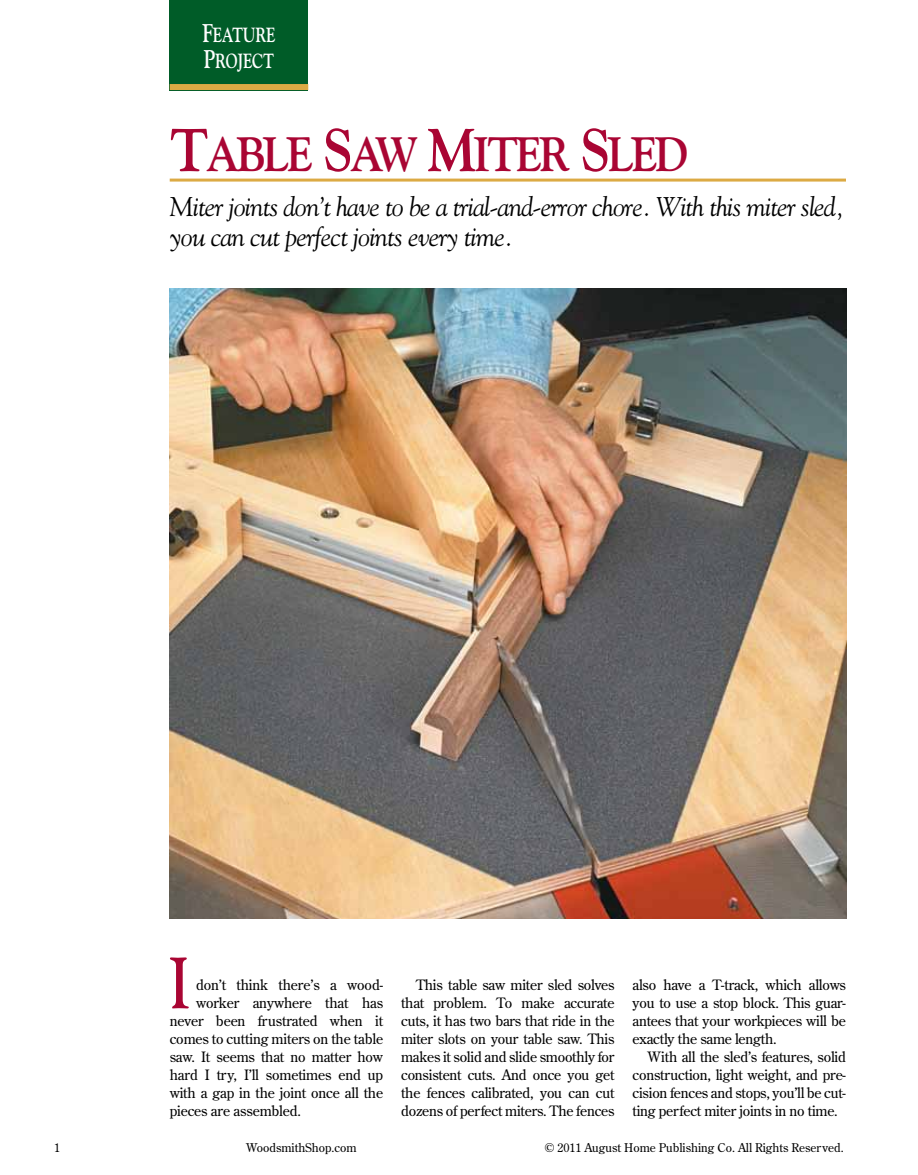
<style>
.page{position:relative;width:918px;height:1175px;background:#fff}
.page>*{position:absolute;margin:0;border:0;box-sizing:border-box;transform-origin:0 0}
.t1{font:700 72px "Goudy Std";color:#a90533;scale:.75 1}
.t2{font:48px "Goudy Std Bold SC800";letter-spacing:-.065em;color:#a90533;scale:.9 1}
.t3{font:italic 27px/30px "Goudy Std";letter-spacing:-.03em;color:#000}
.t4{font:20.4px/25.5px "Goudy Std Bold SC800";letter-spacing:-.02em;color:#fff;scale:.75 1}
.t5{font:14.25px/18px "Century Old Style";letter-spacing:-.01em;color:#000;text-align:justify}
.t6{font:12px "Century Old Style";color:#000}
.s1{font-size:25.5px}
.s2{font-size:60px}
</style>
<div class="page">
<div style="left:170px;top:0;width:138px;height:90px;background:#005c28"></div>
<div style="left:170px;top:84px;width:138px;height:6px;background:#dcaa44"></div>
<svg style="left:170px;top:178px;width:676px;height:4px;background:#e4bf72"></svg>
<img style="left:170px;top:288px;width:676px;height:630px">
<h3 class="t4" style="left:203px;top:22px;width:99px"><span class="s1">F</span>EATURE<br><span class="s1">P</span>ROJECT</h3>
<h2 class="t2" style="left:170px;top:126px;width:578px"><span class="s2">T</span>ABLE <span class="s2">S</span>AW <span class="s2">M</span>ITER <span class="s2">S</span>LED</h2>
<h3 class="t3" style="left:170px;top:192px;width:676px">Miter joints don’t have to be a trial-and-error chore. With this miter sled, you can cut perfect joints every time.</h3>
<h1 class="t1" style="left:169px;top:940px;width:30px">I</h1>
<p class="t5" style="left:196px;top:975px;width:189px">don’t think there’s a wood-</p>
<p class="t5" style="left:196px;top:993px;width:189px">worker anywhere that has</p>
<p class="t5" style="left:170px;top:1011px;width:215px">never been frustrated when it</p>
<p class="t5" style="left:170px;top:1029px;width:215px">comes to cutting miters on the table</p>
<p class="t5" style="left:170px;top:1047px;width:215px">saw. It seems that no matter how</p>
<p class="t5" style="left:170px;top:1065px;width:215px">hard I try, I’ll sometimes end up</p>
<p class="t5" style="left:170px;top:1083px;width:215px">with a gap in the joint once all the</p>
<p class="t5" style="left:170px;top:1101px;width:133px">pieces are assembled.</p>
<p class="t5" style="left:401px;top:975px;width:215px;text-indent:15px">This table saw miter sled solves that problem. To make accurate cuts, it has two bars that ride in the miter slots on your table saw. This makes it solid and slide smoothly for consistent cuts. And once you get the fences calibrated, you can cut dozens of perfect miters. The fences</p>
<p class="t5" style="left:633px;top:975px;width:215px">also have a T-track, which allows you to use a stop block. This guar&shy;antees that your workpieces will be exactly the same length.</p>
<p class="t5" style="left:633px;top:1047px;width:215px;text-indent:15px">With all the sled’s features, solid construction, light weight, and pre&shy;cision fences and stops, you’ll be cut&shy;ting perfect miter joints in no time.</p>
<p class="t6" style="left:54px;top:1140px;width:7px">1</p>
<p class="t6" style="left:246px;top:1140px;width:112px">WoodsmithShop.com</p>
<p class="t6" style="left:545px;top:1140px;width:300px">© 2011 August Home Publishing Co. All Rights Reserved.</p>
</div>
